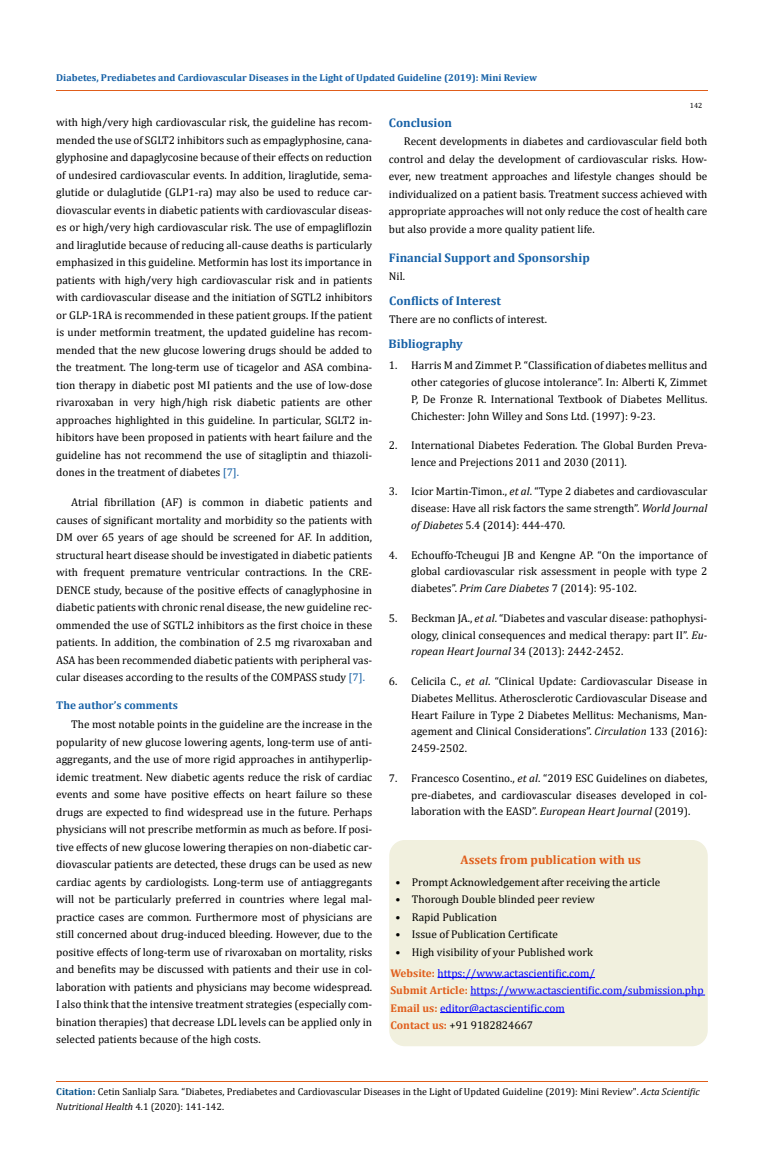
<style>
.page{position:relative;width:764px;height:1170px;background:#fff}
.page>*{position:absolute;margin:0;border:0;box-sizing:border-box;transform-origin:0 0}
.t1{font:700 12.5px "Cambria";color:#1560a6}
.t2{font:700 12.5px "Cambria";color:#e05d1a}
.t3{font:11.25px/17.5px "Cambria";color:#000;text-align:justify}
.t4{font:11.25px/17.5px "Cambria";color:#00f}
.t5{font:700 11.25px "Cambria";color:#1560a6}
.t6{font:10px/15px "Cambria";color:#000}
.t7{font:700 10px "Cambria";color:#1560a6}
.t8{font:7.5px "Cambria";color:#000}
.s1{color:#1560a6}
.s2{font-style:italic}
.s3{font-weight:700;color:#e05d1a}
.s4{color:#000}
.s5{font-weight:700;color:#035089}
</style>
<div class="page">
<hr style="left:56px;top:91px;width:651px;height:1px;background:#e05d1a">
<div style="left:390px;top:841px;width:317px;height:205px;background:#f1f0de;border-radius:15px"></div>
<div style="left:389px;top:840px;width:318px;height:206px;border:1px solid #f1f0de;border-radius:15px"></div>
<hr style="left:437px;top:977px;width:158px;height:1px;background:#00f">
<hr style="left:470px;top:995px;width:235px;height:1px;background:#00f">
<hr style="left:440px;top:1012px;width:125px;height:1px;background:#00f">
<hr style="left:56px;top:1081px;width:651px;height:1px;background:#e05d1a">
<p class="t7" style="left:56px;top:71px;width:482px">Diabetes, Prediabetes and Cardiovascular Diseases in the Light of Updated Guideline (2019): Mini Review</p>
<p class="t8" style="left:690px;top:101px;width:14px">142</p>
<p class="t3" style="left:56px;top:113px;width:317px">with high/very high cardiovascular risk, the guideline has recom-</p>
<p class="t1" style="left:389px;top:114px;width:65px">Conclusion</p>
<p class="t3" style="left:56px;top:131px;width:317px">mended the use of SGLT2 inhibitors such as empaglyphosine, cana&shy;glyphosine and dapaglycosine because of their effects on reduction of undesired cardiovascular events. In addition, liraglutide, sema&shy;glutide or dulaglutide (GLP1-ra) may also be used to reduce car&shy;diovascular events in diabetic patients with cardiovascular diseas&shy;es or high/very high cardiovascular risk. The use of empagliflozin and liraglutide because of reducing all-cause deaths is particularly emphasized in this guideline. Metformin has lost its importance in patients with high/very high cardiovascular risk and in patients with cardiovascular disease and the initiation of SGTL2 inhibitors or GLP-1RA is recommended in these patient groups. If the patient is under metformin treatment, the updated guideline has recom&shy;mended that the new glucose lowering drugs should be added to the treatment. The long-term use of ticagelor and ASA combina&shy;tion therapy in diabetic post MI patients and the use of low-dose rivaroxaban in very high/high risk diabetic patients are other approaches highlighted in this guideline. In particular, SGLT2 in&shy;hibitors have been proposed in patients with heart failure and the guideline has not recommend the use of sitagliptin and thiazoli&shy;dones in the treatment of diabetes <span class="s1">[7].</span></p>
<p class="t3" style="left:56px;top:494px;width:317px;text-indent:15px">Atrial fibrillation (AF) is common in diabetic patients and causes of significant mortality and morbidity so the patients with DM over 65 years of age should be screened for AF. In addition, structural heart disease should be investigated in diabetic patients with frequent premature ventricular contractions. In the CRE-DENCE study, because of the positive effects of canaglyphosine in diabetic patients with chronic renal disease, the new guideline rec&shy;ommended the use of SGTL2 inhibitors as the first choice in these patients. In addition, the combination of 2.5 mg rivaroxaban and ASA has been recommended diabetic patients with peripheral vas&shy;cular diseases according to the results of the COMPASS study <span class="s1">[7].</span></p>
<p class="t5" style="left:56px;top:697px;width:123px">The author’s comments</p>
<p class="t3" style="left:389px;top:133px;width:320px;text-indent:15px">Recent developments in diabetes and cardiovascular field both control and delay the development of cardiovascular risks. How&shy;ever, new treatment approaches and lifestyle changes should be individualized on a patient basis. Treatment success achieved with appropriate approaches will not only reduce the cost of health care but also provide a more quality patient life.</p>
<p class="t1" style="left:389px;top:249px;width:202px">Financial Support and Sponsorship</p>
<p class="t3" style="left:389px;top:267px;width:18px">Nil.</p>
<p class="t1" style="left:389px;top:292px;width:113px">Conflicts of Interest</p>
<p class="t3" style="left:389px;top:310px;width:159px">There are no conflicts of interest.</p>
<p class="t1" style="left:388px;top:335px;width:76px">Bibliography</p>
<p class="t3" style="left:411px;top:357px;width:298px;line-height:16.9px;text-indent:-22px">1. Harris M and Zimmet P. “Classification of diabetes mellitus and other categories of glucose intolerance”. In: Alberti K, Zimmet P, De Fronze R. International Textbook of Diabetes Mellitus.<br>Chichester: John Willey and Sons Ltd. (1997): 9-23.</p>
<p class="t3" style="left:411px;top:437px;width:298px;line-height:16.9px;text-indent:-22px">2. International Diabetes Federation. The Global Burden Preva&shy;lence and Prejections 2011 and 2030 (2011).</p>
<p class="t3" style="left:411px;top:483px;width:298px;line-height:16.9px;text-indent:-22px">3. Icior Martin-Timon., <span class="s2">et al</span>. “Type 2 diabetes and cardiovascular disease: Have all risk factors the same strength”. <span class="s2">World Journal of Diabetes</span> 5.4 (2014): 444-470.</p>
<p class="t3" style="left:411px;top:546px;width:298px;line-height:16.9px;text-indent:-22px">4. Echouffo-Tcheugui JB and Kengne AP. “On the importance of global cardiovascular risk assessment in people with type 2 diabetes”. <span class="s2">Prim Care Diabetes</span> 7 (2014): 95-102.</p>
<p class="t3" style="left:411px;top:609px;width:298px;line-height:16.9px;text-indent:-22px">5. Beckman JA., <span class="s2">et al</span>. “Diabetes and vascular disease: pathophysi&shy;ology, clinical consequences and medical therapy: part II”. <span class="s2">Eu&shy;ropean Heart Journal</span> 34 (2013): 2442-2452.</p>
<p class="t3" style="left:411px;top:673px;width:298px;line-height:16.9px;text-indent:-22px">6. Celicila C., <span class="s2">et al</span>. “Clinical Update: Cardiovascular Disease in Diabetes Mellitus. Atherosclerotic Cardiovascular Disease and Heart Failure in Type 2 Diabetes Mellitus: Mechanisms, Man&shy;agement and Clinical Considerations”. <span class="s2">Circulation</span> 133 (2016):<br>2459-2502.</p>
<p class="t3" style="left:411px;top:769px;width:298px;line-height:16.9px;text-indent:-22px">7. Francesco Cosentino., <span class="s2">et al</span>. “2019 ESC Guidelines on diabetes, pre-diabetes, and cardiovascular diseases developed in col&shy;laboration with the EASD”. <span class="s2">European Heart Journal</span> (2019).</p>
<p class="t3" style="left:56px;top:716px;width:317px;text-indent:15px">The most notable points in the guideline are the increase in the popularity of new glucose lowering agents, long-term use of anti&shy;aggregants, and the use of more rigid approaches in antihyperlip&shy;idemic treatment. New diabetic agents reduce the risk of cardiac events and some have positive effects on heart failure so these drugs are expected to find widespread use in the future. Perhaps physicians will not prescribe metformin as much as before. If posi&shy;tive effects of new glucose lowering therapies on non-diabetic car&shy;diovascular patients are detected, these drugs can be used as new cardiac agents by cardiologists. Long-term use of antiaggregants will not be particularly preferred in countries where legal mal&shy;practice cases are common. Furthermore most of physicians are still concerned about drug-induced bleeding. However, due to the positive effects of long-term use of rivaroxaban on mortality, risks and benefits may be discussed with patients and their use in col&shy;laboration with patients and physicians may become widespread.<br>I also think that the intensive treatment strategies (especially com&shy;bination therapies) that decrease LDL levels can be applied only in selected patients because of the high costs.</p>
<p class="t2" style="left:460px;top:851px;width:182px">Assets from publication with us</p>
<p class="t3" style="left:396px;top:873px;width:266px">• Prompt Acknowledgement after receiving the article</p>
<p class="t3" style="left:396px;top:890px;width:201px">• Thorough Double blinded peer review</p>
<p class="t3" style="left:396px;top:908px;width:103px">• Rapid Publication</p>
<p class="t3" style="left:396px;top:925px;width:164px">• Issue of Publication Certificate</p>
<p class="t3" style="left:396px;top:943px;width:199px">• High visibility of your Published work</p>
<p class="t4" style="left:390px;top:964px;width:315px"><span class="s3">Website:</span> https://www.actascientific.com/<br><span class="s3">Submit Article:</span> https://www.actascientific.com/submission.php <span class="s3">Email us:</span> editor@actascientific.com<br><span class="s3">Contact us:</span> <span class="s4">+91 9182824667</span></p>
<p class="t6" style="left:56px;top:1084px;width:645px"><span class="s5">Citation:</span> Cetin Sanlialp Sara<span class="s2">.</span> “Diabetes, Prediabetes and Cardiovascular Diseases in the Light of Updated Guideline (2019): Mini Review". <span class="s2">Acta Scientific<br>Nutritional Health</span> 4.1 (2020): 141-142.</p>
</div>
